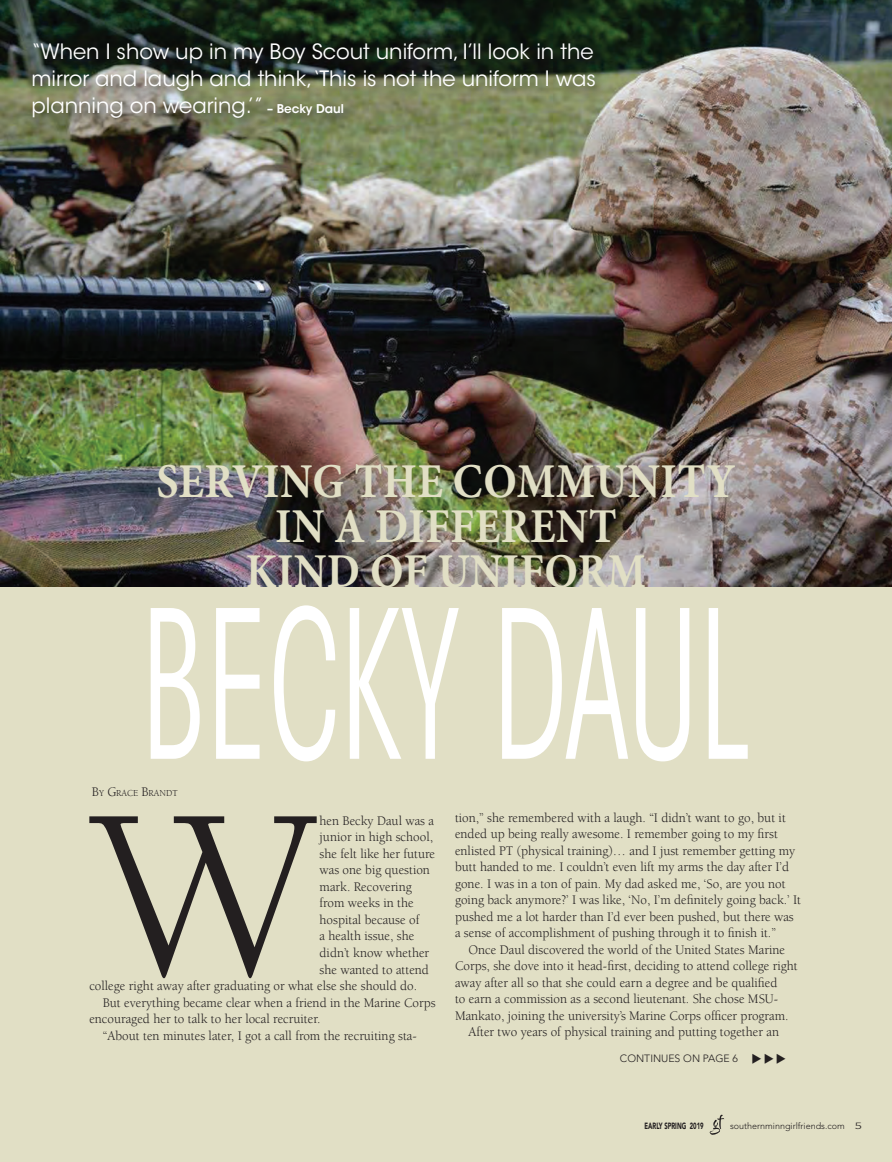
<style>
.page{position:relative;width:892px;height:1162px;background:#fff}
.page>*{position:absolute;margin:0;border:0;box-sizing:border-box;transform-origin:0 0}
.t1{font:247.35px "Berkeley Std";color:#231f20}
.t2{font:condensed 203.7px "ITC Avant Garde Std";letter-spacing:.02em;color:#fff;scale:.62 1}
.t3{font:700 48.6px/45px "Minion Pro";letter-spacing:.01em;color:#e1dfc5;text-align:center;scale:.9 1}
.t4{font:21px/27px "ITC Avant Garde Std";color:#fff;text-align:justify}
.t5{font:13.5px/16.5px "Berkeley Std";color:#231f20}
.t6{font:300 10.5px "Avenir LT Std";color:#231f20}
.t7{font:9.45px "Berkeley Std";color:#231f20}
.t8{font:300 9px "Avenir LT Std";color:#231f20}
.t9{font:900 9px "Avenir LT Std";color:#231f20;scale:.65 1}
.s1{font-weight:600;font-size:12px}
.s2{font-size:13.5px}
</style>
<div class="page">
<div style="left:0;top:543px;width:891px;height:618px;background:#e1dfc5"></div>
<svg style="left:709px;top:1114px;width:15px;height:21px"></svg>
<img style="left:0;top:0;width:891px;height:586px">
<div style="left:29px;top:40px;width:578px;height:91px;background:#231f20;opacity:.75"></div>
<h3 class="t4" style="left:31px;top:39px;width:566px">“When I show up in my Boy Scout uniform, I’ll look in the mirror and laugh and think,‘This is not the uniform I was planning on wearing.’” <span class="s1">– Becky Daul</span></h3>
<h3 class="t3" style="left:156px;top:458px;width:644px">SERVING THE COMMUNITY<br>IN A DIFFERENT<br>KIND OF UNIFORM</h3>
<h2 class="t2" style="left:142px;top:562px;width:981px">BECKY DAUL</h2>
<p class="t7" style="left:92px;top:787px;width:87px"><span class="s2">B</span>Y <span class="s2">G</span>RACE <span class="s2">B</span>RANDT</p>
<h1 class="t1" style="left:90px;top:763px;width:228px">W</h1>
<p class="t5" style="left:319px;top:812px;width:116px">hen Becky Daul was a</p>
<p class="t5" style="left:319px;top:829px;width:115px">junior in high school,</p>
<p class="t5" style="left:319px;top:845px;width:117px">she felt like her future</p>
<p class="t5" style="left:319px;top:862px;width:112px">was one big question</p>
<p class="t5" style="left:319px;top:878px;width:94px">mark. Recovering</p>
<p class="t5" style="left:319px;top:895px;width:96px">from weeks in the</p>
<p class="t5" style="left:319px;top:911px;width:101px">hospital because of</p>
<p class="t5" style="left:319px;top:928px;width:96px">a health issue, she</p>
<p class="t5" style="left:319px;top:944px;width:111px">didn’t know whether</p>
<p class="t5" style="left:319px;top:961px;width:111px">she wanted to attend</p>
<p class="t5" style="left:89px;top:977px;width:329px">college right away after graduating or what else she should do.</p>
<p class="t5" style="left:103px;top:994px;width:334px">But everything became clear when a friend in the Marine Corps</p>
<p class="t5" style="left:89px;top:1010px;width:233px">encouraged her to talk to her local recruiter.</p>
<p class="t5" style="left:103px;top:1027px;width:315px">“About ten minutes later, I got a call from the recruiting sta-</p>
<p class="t5" style="left:455px;top:809px;width:347px">tion,” she remembered with a laugh. “I didn’t want to go, but it ended up being really awesome. I remember going to my first enlisted PT (physical training)… and I just remember getting my butt handed to me. I couldn’t even lift my arms the day after I’d gone. I was in a ton of pain. My dad asked me, ‘So, are you not going back anymore?’ I was like, ‘No, I’m definitely going back.’ It pushed me a lot harder than I’d ever been pushed, but there was a sense of accomplishment of pushing through it to finish it.”</p>
<p class="t5" style="left:468px;top:941px;width:318px">Once Daul discovered the world of the United States Marine</p>
<p class="t5" style="left:455px;top:958px;width:344px">Corps, she dove into it head-first, deciding to attend college right</p>
<p class="t5" style="left:455px;top:974px;width:324px">away after all so that she could earn a degree and be qualified</p>
<p class="t5" style="left:455px;top:991px;width:325px">to earn a commission as a second lieutenant. She chose MSU-</p>
<p class="t5" style="left:455px;top:1007px;width:335px">Mankato, joining the university’s Marine Corps officer program.</p>
<p class="t5" style="left:468px;top:1024px;width:312px">After two years of physical training and putting together an</p>
<p class="t6" style="left:620px;top:1052px;width:168px">CONTINUES ON PAGE 6 ◆ ◆ ◆</p>
<p class="t9" style="left:644px;top:1119px;width:92px">EARLY SPRING 2019</p>
<p class="t8" style="left:730px;top:1119px;width:133px">southernminngirlfriends.com 5</p>
</div>
